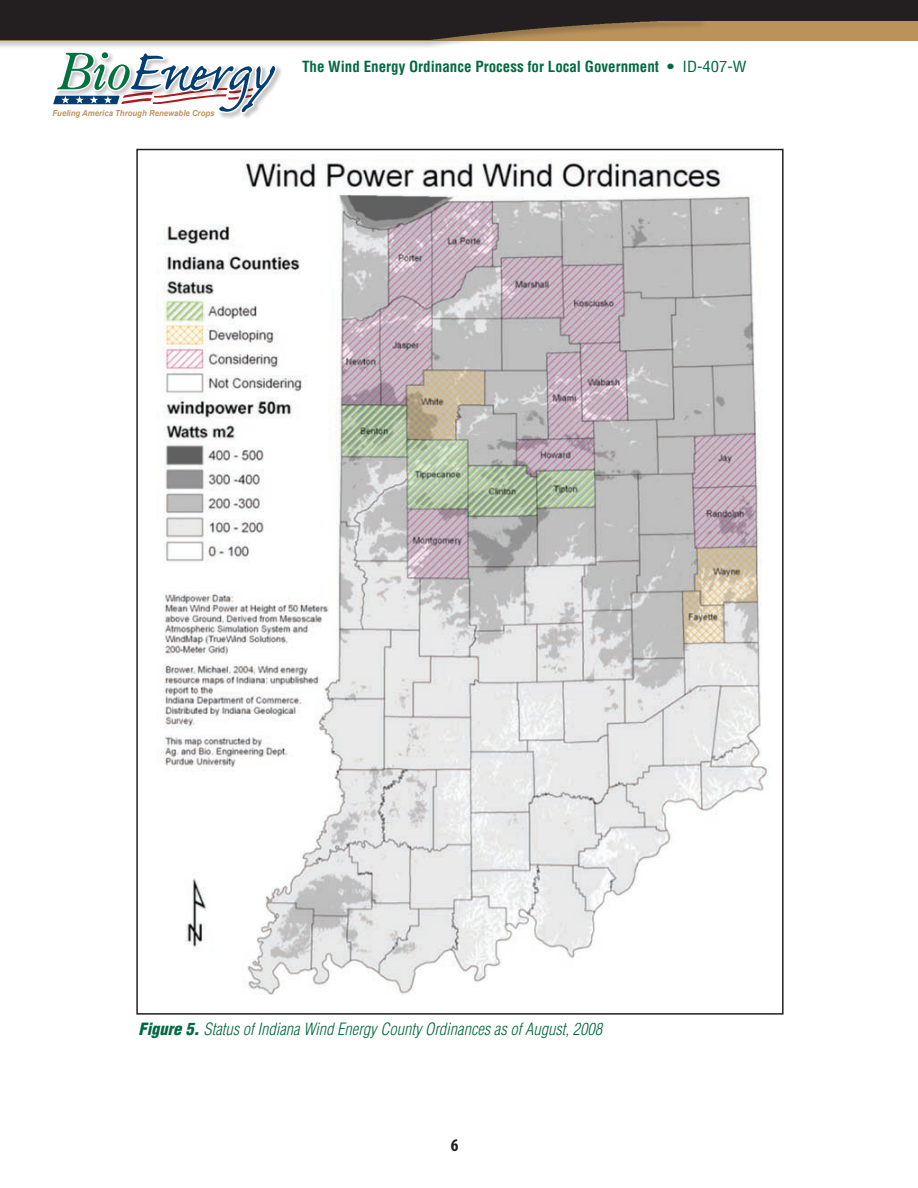
<style>
.page{position:relative;width:918px;height:1188px;background:#fff}
.page>*{position:absolute;margin:0;border:0;box-sizing:border-box;transform-origin:0 0}
.t1{font:65.1px "Caflisch Script Pro";letter-spacing:-.005em;color:#013e74;scale:1.05 1}
.t2{font:700 condensed 18px "Myriad Pro";color:#231f20}
.t3{font:italic 300 condensed 16.5px "Helvetica";color:#00693f}
.t4{font:700 condensed 15px "Helvetica";color:#00693f}
.t5{font:italic 700 8.25px "Arial";color:#bb935a;scale:.94 1}
.s1{font-family:"Century Old Style Std";font-style:italic;font-size:49.8px;color:#00723e}
.s2{font-size:74.85px}
.s3{font-weight:400}
.s4{font-weight:900}
</style>
<div class="page">
<div style="left:0;top:13px;width:918px;height:28px;background:#bb935a"></div>
<div style="left:0;top:18px;width:723px;height:43px;background:#231f20;opacity:.25"></div>
<img style="left:0;top:20px;width:707px;height:20px">
<div style="left:0;top:0;width:918px;height:20px;background:#231f20"></div>
<div style="left:54px;top:50px;width:329px;height:115px;background:#fff"></div>
<svg style="left:50px;top:20px;width:228px;height:99px"></svg>
<img style="left:157px;top:160px;width:612px;height:835px">
<h1 class="t1" style="left:58px;top:40px;width:205px"><span class="s1">Bio</span><span class="s2">E</span>nergy</h1>
<p class="t4" style="left:302px;top:58px;width:446px">The Wind Energy Ordinance Process for Local Government • <span class="s3">ID-407-W</span></p>
<p class="t5" style="left:53px;top:108px;width:174px">Fueling America Through Renewable Crops</p>
<p class="t3" style="left:138px;top:1020px;width:465px"><span class="s4">Figure 5.</span> Status of Indiana Wind Energy County Ordinances as of August, 2008</p>
<p class="t2" style="left:451px;top:1134px;width:9px">6</p>
</div>
